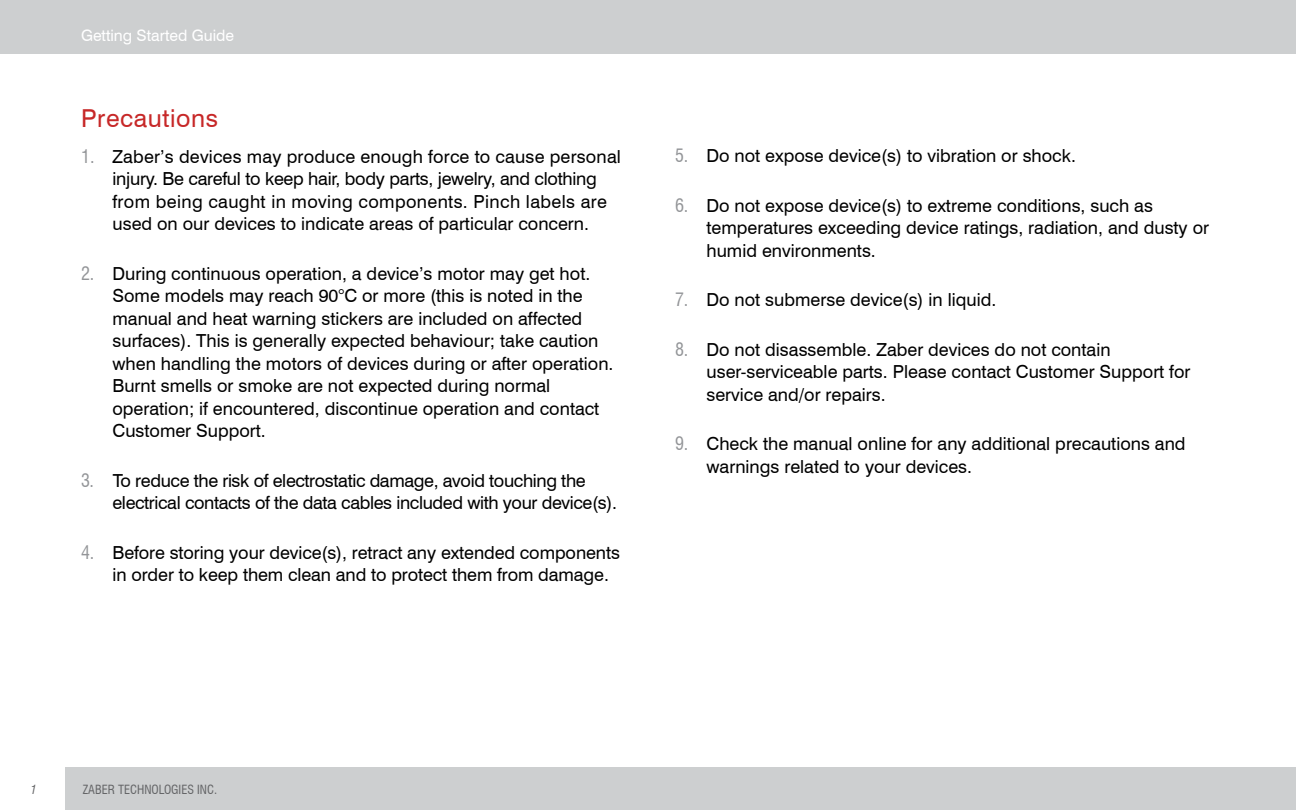
<style>
.page{position:relative;width:1296px;height:810px;background:#fff}
.page>*{position:absolute;margin:0;border:0;box-sizing:border-box;transform-origin:0 0}
.t1{font:24.75px "Swiss 721 BT";letter-spacing:.025em;color:#c72828}
.t2{font:18px/22.5px "Swiss 721 BT";color:#000}
.t3{font:18px/22.5px "Swiss 721 BT";letter-spacing:-.02em;color:#000}
.t4{font:15.75px "Swiss 721 BT";color:#fff}
.t5{font:condensed 12.38px "Swiss 721 BT";color:#636466}
.t6{font:italic condensed 12.38px "Swiss 721 BT";color:#636466}
.s1{font-stretch:condensed;color:#939598}
</style>
<div class="page">
<div style="left:65px;top:767px;width:1231px;height:43px;background:#cdcfd0"></div>
<div style="left:0;top:0;width:1296px;height:54px;background:#cdcfd0"></div>
<p class="t4" style="left:81px;top:26px;width:155px">Getting Started Guide</p>
<h1 class="t1" style="left:81px;top:103px;width:139px">Precautions</h1>
<p class="t2" style="left:112px;top:145px;width:510px;text-indent:-32px"><span class="s1">1.</span> Zaber’s devices may produce enough force to cause personal injury. Be careful to keep hair, body parts, jewelry, and clothing from being caught in moving components. Pinch labels are used on our devices to indicate areas of particular concern.</p>
<p class="t2" style="left:112px;top:262px;width:503px;text-indent:-32px"><span class="s1">2.</span> During continuous operation, a device’s motor may get hot.<br>Some models may reach 90°C or more (this is noted in the manual and heat warning stickers are included on affected surfaces). This is generally expected behaviour; take caution when handling the motors of devices during or after operation.<br>Burnt smells or smoke are not expected during normal operation; if encountered, discontinue operation and contact Customer Support.</p>
<p class="t3" style="left:112px;top:469px;width:506px;text-indent:-32px"><span class="s1">3.</span> To reduce the risk of electrostatic damage, avoid touching the electrical contacts of the data cables included with your device(s).</p>
<p class="t2" style="left:112px;top:541px;width:509px;text-indent:-32px"><span class="s1">4.</span> Before storing your device(s), retract any extended components in order to keep them clean and to protect them from damage.</p>
<p class="t2" style="left:675px;top:144px;width:402px"><span class="s1">5.</span> Do not expose device(s) to vibration or shock.</p>
<p class="t2" style="left:706px;top:194px;width:504px;text-indent:-32px"><span class="s1">6.</span> Do not expose device(s) to extreme conditions, such as temperatures exceeding device ratings, radiation, and dusty or humid environments.</p>
<p class="t2" style="left:675px;top:288px;width:323px"><span class="s1">7.</span> Do not submerse device(s) in liquid.</p>
<p class="t2" style="left:706px;top:338px;width:486px;text-indent:-32px"><span class="s1">8.</span> Do not disassemble. Zaber devices do not contain user-serviceable parts. Please contact Customer Support for service and/or repairs.</p>
<p class="t2" style="left:706px;top:432px;width:481px;text-indent:-32px"><span class="s1">9.</span> Check the manual online for any additional precautions and warnings related to your devices.</p>
<p class="t6" style="left:30px;top:782px;width:8px">1</p>
<p class="t5" style="left:83px;top:782px;width:136px">ZABER TECHNOLOGIES INC.</p>
</div>
